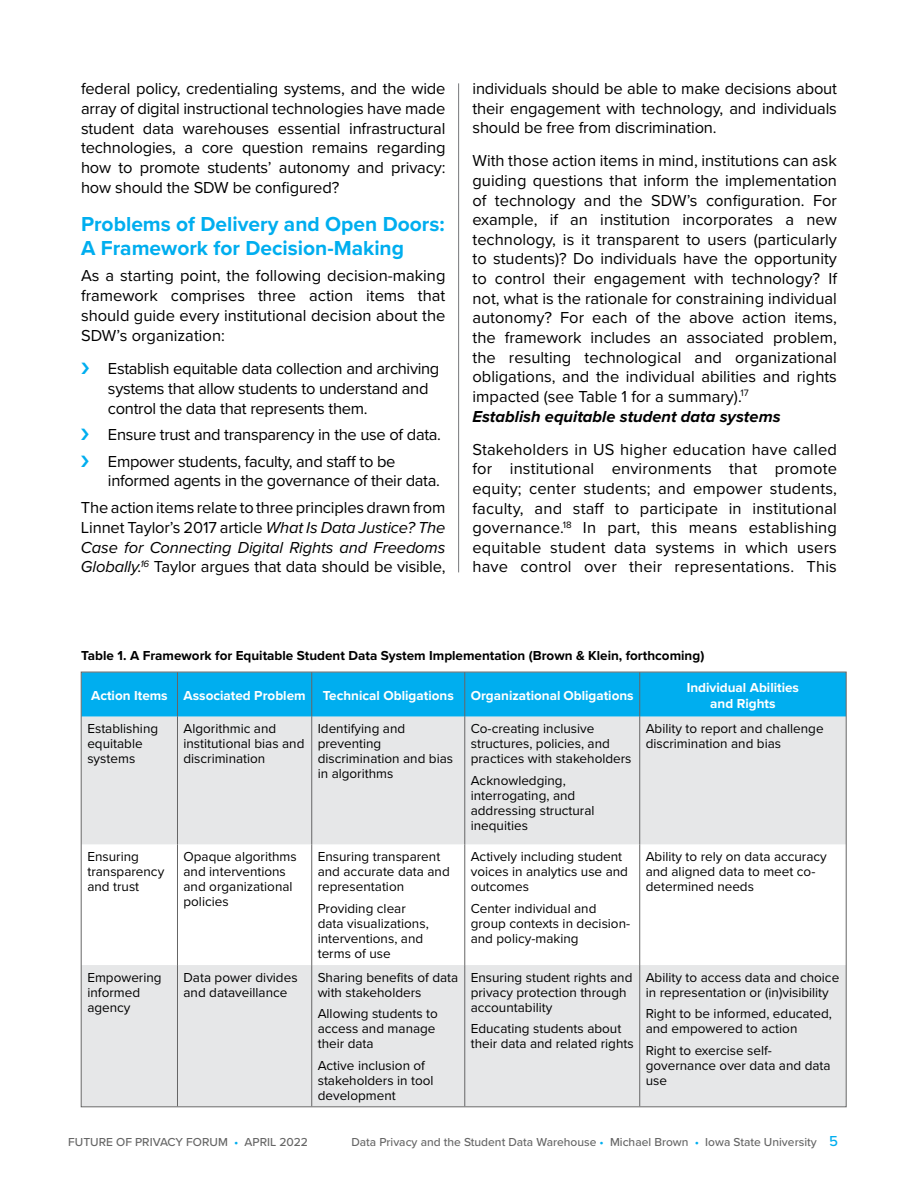
<style>
.page{position:relative;width:918px;height:1188px;background:#fff}
.page>*{position:absolute;margin:0;border:0;box-sizing:border-box;transform-origin:0 0}
.t1{font:700 21px/24.3px "Proxima Nova";color:#00aeef}
.t2{font:16.5px/19.6px "Proxima Nova";color:#000;text-align:justify}
.t3{font:16.5px/19.8px "Proxima Nova";letter-spacing:-.02em;color:#000}
.t4{font:italic 16.5px/19.8px "Proxima Nova";letter-spacing:-.01em;color:#000;text-align:justify}
.t5{font:13.5px/15px "Proxima Nova";color:#000}
.t6{font:700 13.5px/16.5px "Proxima Nova";color:#fff;text-align:center}
.t7{font:700 13.5px "Proxima Nova";color:#000}
.t8{font:500 12px "Proxima Nova";color:#666}
.s1{font-style:normal}
.s2{font-weight:700;font-style:italic}
.s3{color:#00aeef}
.s4{font-size:15px;color:#00aeef}
</style>
<div class="page">
<hr style="left:458px;top:83px;width:1px;height:489px;background:#77787b">
<div style="left:83px;top:674px;width:761px;height:43px;background:#00aeef"></div>
<svg style="left:83px;top:717px;width:761px;height:388px;fill:#e6e7e8"></svg>
<hr style="left:177px;top:672px;width:1px;height:45px;background:#666">
<hr style="left:311px;top:672px;width:1px;height:45px;background:#666">
<hr style="left:177px;top:717px;width:1px;height:127px;background:#666">
<hr style="left:311px;top:717px;width:1px;height:127px;background:#666">
<hr style="left:177px;top:844px;width:1px;height:121px;background:#666">
<hr style="left:311px;top:844px;width:1px;height:121px;background:#666">
<hr style="left:177px;top:965px;width:1px;height:141px;background:#666">
<hr style="left:311px;top:965px;width:1px;height:141px;background:#666">
<hr style="left:465px;top:672px;width:1px;height:45px;background:#666">
<hr style="left:639px;top:672px;width:1px;height:45px;background:#666">
<hr style="left:465px;top:717px;width:1px;height:127px;background:#666">
<hr style="left:639px;top:717px;width:1px;height:127px;background:#666">
<hr style="left:465px;top:844px;width:1px;height:121px;background:#666">
<hr style="left:639px;top:844px;width:1px;height:121px;background:#666">
<hr style="left:465px;top:965px;width:1px;height:141px;background:#666">
<hr style="left:639px;top:965px;width:1px;height:141px;background:#666">
<p class="t2" style="left:81px;top:78px;width:366px">federal policy, credentialing systems, and the wide array of digital instructional technologies have made student data warehouses essential infrastructural technologies, a core question remains regarding how to promote students’ autonomy and privacy: how should the SDW be configured?</p>
<p class="t1" style="left:81px;top:211px;width:365px">Problems of Delivery and Open Doors:<br>A Framework for Decision-Making</p>
<p class="t2" style="left:81px;top:265px;width:366px">As a starting point, the following decision-making framework comprises three action items that should guide every institutional decision about the SDW’s organization:</p>
<p class="t3" style="left:108px;top:358px;width:333px">Establish equitable data collection and archiving systems that allow students to understand and control the data that represents them.</p>
<p class="t3" style="left:108px;top:421px;width:335px;line-height:26.5px">Ensure trust and transparency in the use of data.<br>Empower students, faculty, and staff to be</p>
<p class="t2" style="left:81px;top:467px;width:366px;line-height:26.5px;text-indent:27px">informed agents in the governance of their data.<br>The action items relate to three principles drawn from</p>
<p class="t4" style="left:81px;top:517px;width:366px"><span class="s1">Linnet Taylor’s 2017 article</span> What Is Data Justice? The Case for Connecting Digital Rights and Freedoms Globally.<sup>16</sup> <span class="s1">Taylor argues that data should be visible,</span></p>
<p class="t2" style="left:473px;top:78px;width:366px">individuals should be able to make decisions about their engagement with technology, and individuals should be free from discrimination.</p>
<p class="t2" style="left:472px;top:150px;width:366px;text-align:left">With those action items in mind, institutions can ask guiding questions that inform the implementation of technology and the SDW’s configuration. For example, if an institution incorporates a new technology, is it transparent to users (particularly to students)? Do individuals have the opportunity to control their engagement with technology? If not, what is the rationale for constraining individual autonomy? For each of the above action items, the framework includes an associated problem, the resulting technological and organizational obligations, and the individual abilities and rights impacted (see Table 1 for a summary).<sup>17<br></sup><span class="s2">Establish equitable student data systems</span></p>
<p class="t2" style="left:472px;top:439px;width:366px">Stakeholders in US higher education have called for institutional environments that promote equity; center students; and empower students, faculty, and staff to participate in institutional governance.<sup>18</sup> In part, this means establishing equitable student data systems in which users have control over their representations. This</p>
<p class="t7" style="left:81px;top:646px;width:625px">Table 1. A Framework for Equitable Student Data System Implementation (Brown &amp; Klein, forthcoming)</p>
<p class="t6" style="left:91px;top:687px;width:216px">Action Items Associated Problem</p>
<p class="t6" style="left:323px;top:687px;width:133px">Technical Obligations</p>
<p class="t6" style="left:471px;top:687px;width:164px">Organizational Obligations</p>
<p class="t6" style="left:687px;top:678px;width:114px">Individual Abilities and Rights</p>
<p class="t5" style="left:87px;top:721px;width:72px">Establishing equitable systems</p>
<p class="t5" style="left:183px;top:721px;width:122px">Algorithmic and institutional bias and discrimination</p>
<p class="t5" style="left:318px;top:721px;width:137px">Identifying and preventing discrimination and bias in algorithms</p>
<p class="t5" style="left:471px;top:721px;width:162px">Co-creating inclusive structures, policies, and practices with stakeholders</p>
<p class="t5" style="left:646px;top:721px;width:179px">Ability to report and challenge discrimination and bias</p>
<p class="t5" style="left:471px;top:773px;width:125px">Acknowledging, interrogating, and addressing structural inequities</p>
<p class="t5" style="left:87px;top:849px;width:78px">Ensuring transparency and trust</p>
<p class="t5" style="left:183px;top:849px;width:115px">Opaque algorithms and interventions and organizational policies</p>
<p class="t5" style="left:318px;top:849px;width:134px">Ensuring transparent and accurate data and representation</p>
<p class="t5" style="left:318px;top:900px;width:113px">Providing clear data visualizations, interventions, and terms of use</p>
<p class="t5" style="left:87px;top:969px;width:76px">Empowering informed agency</p>
<p class="t5" style="left:183px;top:969px;width:116px">Data power divides and dataveillance</p>
<p class="t5" style="left:318px;top:969px;width:142px">Sharing benefits of data with stakeholders</p>
<p class="t5" style="left:318px;top:1006px;width:122px">Allowing students to access and manage their data</p>
<p class="t5" style="left:318px;top:1058px;width:117px">Active inclusion of stakeholders in tool development</p>
<p class="t5" style="left:471px;top:848px;width:159px">Actively including student voices in analytics use and outcomes</p>
<p class="t5" style="left:471px;top:900px;width:161px">Center individual and group contexts in decision&shy;and policy-making</p>
<p class="t5" style="left:471px;top:969px;width:163px">Ensuring student rights and privacy protection through accountability</p>
<p class="t5" style="left:471px;top:1021px;width:164px">Educating students about their data and related rights</p>
<p class="t5" style="left:646px;top:848px;width:183px">Ability to rely on data accuracy and aligned data to meet co&shy;determined needs</p>
<p class="t5" style="left:646px;top:969px;width:195px">Ability to access data and choice in representation or (in)visibility</p>
<p class="t5" style="left:646px;top:1006px;width:188px">Right to be informed, educated, and empowered to action</p>
<p class="t5" style="left:646px;top:1043px;width:186px">Right to exercise self&shy;governance over data and data use</p>
<p class="t8" style="left:68px;top:1133px;width:241px">FUTURE OF PRIVACY FORUM <span class="s3">•</span> APRIL 2022</p>
<p class="t8" style="left:351px;top:1133px;width:488px">Data Privacy and the Student Data Warehouse <span class="s3">•</span> Michael Brown <span class="s3">•</span> Iowa State University <span class="s4">5</span></p>
</div>
